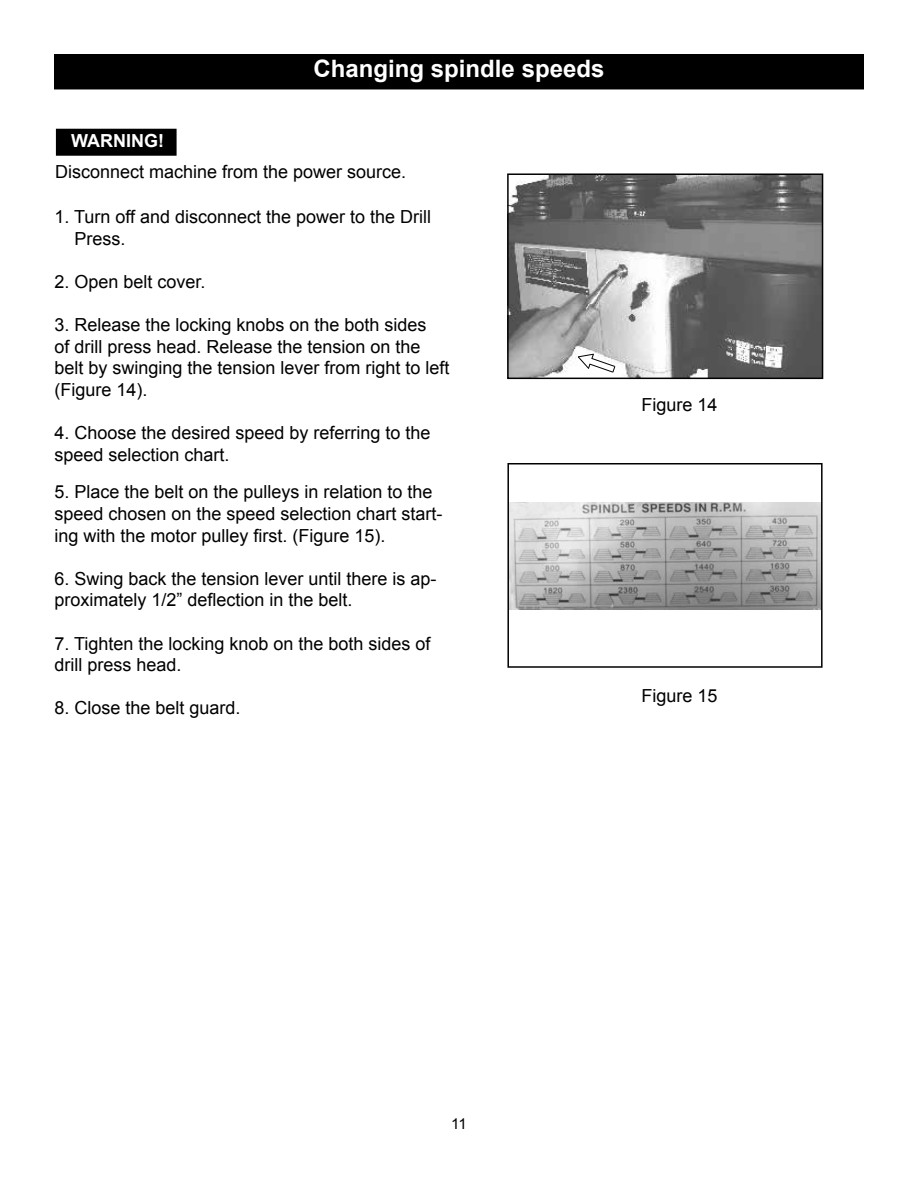
<style>
.page{position:relative;width:918px;height:1188px;background:#fff}
.page>*{position:absolute;margin:0;border:0;box-sizing:border-box;transform-origin:0 0}
.t1{font:700 24px "Arial";color:#fff}
.t2{font:18px/21.6px "Arial";color:#000}
.t3{font:700 18px "Arial";color:#fff}
.t4{font:15px "Arial";color:#000}
</style>
<div class="page">
<div style="left:57px;top:130px;width:118px;height:24px;background:#000"></div>
<div style="left:56px;top:129px;width:121px;height:27px;border:3px solid #000"></div>
<div style="left:55px;top:55px;width:808px;height:34px;background:#000"></div>
<div style="left:54px;top:54px;width:810px;height:35px;border:2px solid #000"></div>
<img style="left:510px;top:176px;width:310px;height:200px">
<div style="left:507px;top:173px;width:316px;height:206px;border:2px solid #000"></div>
<svg style="left:578px;top:353px;width:37px;height:20px"></svg>
<img style="left:510px;top:502px;width:310px;height:107px">
<div style="left:507px;top:463px;width:316px;height:205px;border:2px solid #000"></div>
<p class="t3" style="left:71px;top:129px;width:94px">WARNING!</p>
<h1 class="t1" style="left:314px;top:52px;width:292px">Changing spindle speeds</h1>
<p class="t2" style="left:55px;top:161px;width:353px">Disconnect machine from the power source.</p>
<p class="t2" style="left:74px;top:206px;width:358px;text-indent:-20px">1. Turn off and disconnect the power to the Drill<br>Press.</p>
<p class="t2" style="left:54px;top:271px;width:153px">2. Open belt cover.</p>
<p class="t2" style="left:54px;top:314px;width:397px">3. Release the locking knobs on the both sides<br>of drill press head. Release the tension on the belt by swinging the tension lever from right to left (Figure 14).</p>
<p class="t2" style="left:54px;top:422px;width:378px">4. Choose the desired speed by referring to the speed selection chart.</p>
<p class="t2" style="left:54px;top:481px;width:390px">5. Place the belt on the pulleys in relation to the speed chosen on the speed selection chart start&shy;ing with the motor pulley first. (Figure 15).</p>
<p class="t2" style="left:54px;top:568px;width:384px">6. Swing back the tension lever until there is ap&shy;proximately 1/2” deflection in the belt.</p>
<p class="t2" style="left:54px;top:633px;width:378px">7. Tighten the locking knob on the both sides of drill press head.</p>
<p class="t2" style="left:54px;top:697px;width:188px">8. Close the belt guard.</p>
<p class="t2" style="left:641px;top:394px;width:78px">Figure 14</p>
<p class="t2" style="left:641px;top:685px;width:78px">Figure 15</p>
<p class="t4" style="left:451px;top:1114px;width:17px">11</p>
</div>
